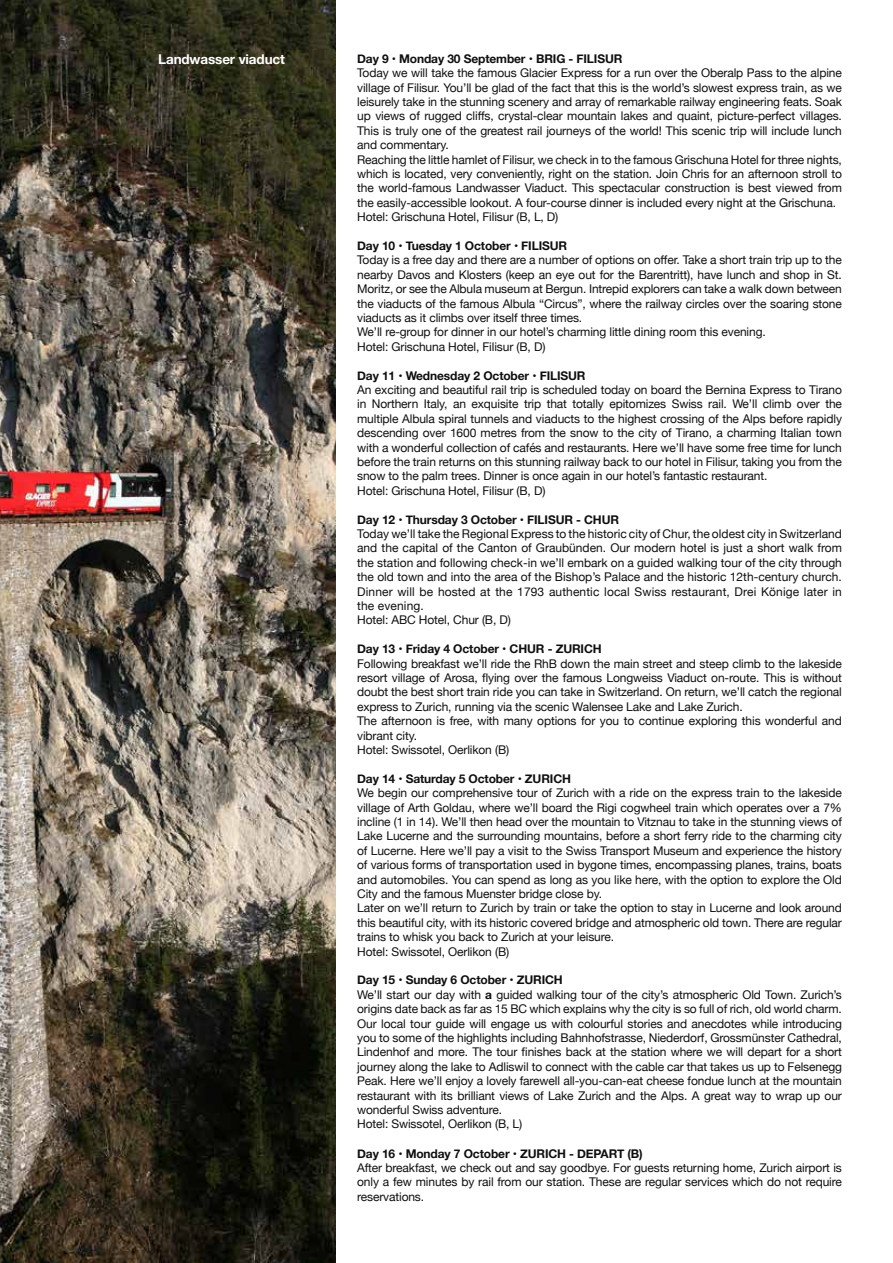
<style>
.page{position:relative;width:893px;height:1263px;background:#fff}
.page>*{position:absolute;margin:0;border:0;box-sizing:border-box;transform-origin:0 0}
.t1{font:700 13.5px "Helvetica Neue";letter-spacing:-.01em;color:#fff}
.t2{font:12px/14.4px "Helvetica Neue";letter-spacing:-.01em;color:#0f0f0f}
.t3{font:700 12px "Helvetica Neue";letter-spacing:-.01em;color:#0f0f0f}
.s1{font-weight:700}
</style>
<div class="page">
<img style="left:0;top:0;width:336px;height:1263px">
<p class="t1" style="left:158px;top:49px;width:128px">Landwasser viaduct</p>
<p class="t3" style="left:357px;top:49px;width:267px">Day 9 • Monday 30 September • BRIG - FILISUR</p>
<p class="t2" style="left:357px;top:66px;width:486px">Today we will take the famous Glacier Express for a run over the Oberalp Pass to the alpine village of Filisur. You’ll be glad of the fact that this is the world’s slowest express train, as we leisurely take in the stunning scenery and array of remarkable railway engineering feats. Soak up views of rugged cliffs, crystal-clear mountain lakes and quaint, picture-perfect villages.<br>This is truly one of the greatest rail journeys of the world! This scenic trip will include lunch and commentary.<br>Reaching the little hamlet of Filisur, we check in to the famous Grischuna Hotel for three nights, which is located, very conveniently, right on the station. Join Chris for an afternoon stroll to the world-famous Landwasser Viaduct. This spectacular construction is best viewed from the easily-accessible lookout. A four-course dinner is included every night at the Grischuna.<br>Hotel: Grischuna Hotel, Filisur (B, L, D)</p>
<p class="t3" style="left:357px;top:236px;width:212px">Day 10 • Tuesday 1 October • FILISUR</p>
<p class="t2" style="left:357px;top:254px;width:486px">Today is a free day and there are a number of options on offer. Take a short train trip up to the nearby Davos and Klosters (keep an eye out for the Barentritt), have lunch and shop in St.<br>Moritz, or see the Albula museum at Bergun. Intrepid explorers can take a walk down between the viaducts of the famous Albula “Circus”, where the railway circles over the soaring stone viaducts as it climbs over itself three times.<br>We’ll re-group for dinner in our hotel’s charming little dining room this evening.<br>Hotel: Grischuna Hotel, Filisur (B, D)</p>
<p class="t3" style="left:357px;top:366px;width:230px">Day 11 • Wednesday 2 October • FILISUR</p>
<p class="t2" style="left:357px;top:383px;width:486px">An exciting and beautiful rail trip is scheduled today on board the Bernina Express to Tirano in Northern Italy, an exquisite trip that totally epitomizes Swiss rail. We’ll climb over the multiple Albula spiral tunnels and viaducts to the highest crossing of the Alps before rapidly descending over 1600 metres from the snow to the city of Tirano, a charming Italian town with a wonderful collection of cafés and restaurants. Here we’ll have some free time for lunch before the train returns on this stunning railway back to our hotel in Filisur, taking you from the snow to the palm trees. Dinner is once again in our hotel’s fantastic restaurant.<br>Hotel: Grischuna Hotel, Filisur (B, D)</p>
<p class="t3" style="left:357px;top:510px;width:263px">Day 12 • Thursday 3 October • FILISUR - CHUR</p>
<p class="t2" style="left:357px;top:527px;width:486px">Today we’ll take the Regional Express to the historic city of Chur, the oldest city in Switzerland and the capital of the Canton of Graubünden. Our modern hotel is just a short walk from the station and following check-in we’ll embark on a guided walking tour of the city through the old town and into the area of the Bishop’s Palace and the historic 12th-century church.<br>Dinner will be hosted at the 1793 authentic local Swiss restaurant, Drei Könige later in the evening.<br>Hotel: ABC Hotel, Chur (B, D)</p>
<p class="t3" style="left:357px;top:639px;width:246px">Day 13 • Friday 4 October • CHUR - ZURICH</p>
<p class="t2" style="left:357px;top:657px;width:486px">Following breakfast we’ll ride the RhB down the main street and steep climb to the lakeside resort village of Arosa, flying over the famous Longweiss Viaduct on-route. This is without doubt the best short train ride you can take in Switzerland. On return, we’ll catch the regional express to Zurich, running via the scenic Walensee Lake and Lake Zurich.<br>The afternoon is free, with many options for you to continue exploring this wonderful and vibrant city.<br>Hotel: Swissotel, Oerlikon (B)</p>
<p class="t3" style="left:357px;top:769px;width:215px">Day 14 • Saturday 5 October • ZURICH</p>
<p class="t2" style="left:357px;top:786px;width:486px">We begin our comprehensive tour of Zurich with a ride on the express train to the lakeside village of Arth Goldau, where we’ll board the Rigi cogwheel train which operates over a 7% incline (1 in 14). We’ll then head over the mountain to Vitznau to take in the stunning views of Lake Lucerne and the surrounding mountains, before a short ferry ride to the charming city of Lucerne. Here we’ll pay a visit to the Swiss Transport Museum and experience the history of various forms of transportation used in bygone times, encompassing planes, trains, boats and automobiles. You can spend as long as you like here, with the option to explore the Old City and the famous Muenster bridge close by.<br>Later on we’ll return to Zurich by train or take the option to stay in Lucerne and look around this beautiful city, with its historic covered bridge and atmospheric old town. There are regular trains to whisk you back to Zurich at your leisure.<br>Hotel: Swissotel, Oerlikon (B)</p>
<p class="t2" style="left:357px;top:974px;width:486px"><span class="s1">Day 15 • Sunday 6 October • ZURICH<br></span>We’ll start our day with <span class="s1">a</span> guided walking tour of the city’s atmospheric Old Town. Zurich’s origins date back as far as 15 BC which explains why the city is so full of rich, old world charm.<br>Our local tour guide will engage us with colourful stories and anecdotes while introducing you to some of the highlights including Bahnhofstrasse, Niederdorf, Grossmünster Cathedral, Lindenhof and more. The tour finishes back at the station where we will depart for a short journey along the lake to Adliswil to connect with the cable car that takes us up to Felsenegg Peak. Here we’ll enjoy a lovely farewell all-you-can-eat cheese fondue lunch at the mountain restaurant with its brilliant views of Lake Zurich and the Alps. A great way to wrap up our wonderful Swiss adventure.<br>Hotel: Swissotel, Oerlikon (B, L)</p>
<p class="t3" style="left:357px;top:1144px;width:287px">Day 16 • Monday 7 October • ZURICH - DEPART (B)</p>
<p class="t2" style="left:357px;top:1161px;width:486px;text-align:justify">After breakfast, we check out and say goodbye.  For guests returning home, Zurich airport is only a few minutes by rail from our station. These are regular services which do not require reservations.</p>
</div>
